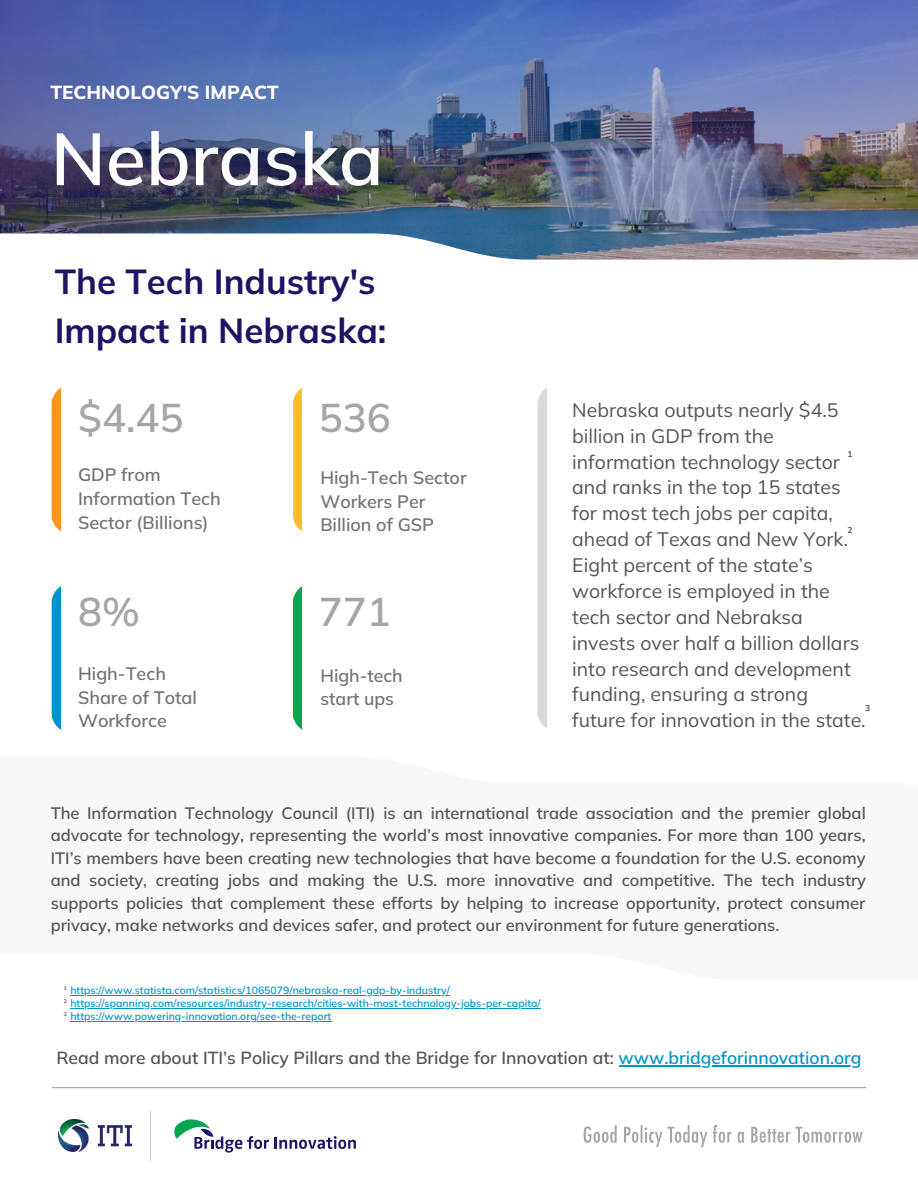
<style>
.page{position:relative;width:918px;height:1188px;background:#fff}
.page>*{position:absolute;margin:0;border:0;box-sizing:border-box;transform-origin:0 0}
.t1{font:600 73.5px "Mulish";color:#fff}
.t2{font:600 40.05px "Mulish";color:#a6a6a6}
.t3{font:700 34.65px "Mulish";color:#1d1464}
.t4{font:19.5px/25.8px "Mulish";color:#545454}
.t5{font:800 18.9px "Mulish";color:#fff}
.t6{font:600 17.85px/23.7px "Mulish";color:#737373}
.t7{font:600 17.7px "Mulish";color:#737373}
.t8{font:600 17.4px "Mulish";color:#545454}
.t9{font:600 16.5px/22.5px "Mulish";color:#545454;text-align:justify}
.t10{font:600 10.5px "Mulish";color:#0095c7}
.t11{font:700 8.55px "Mulish";color:#545454}
.t12{font:700 5.25px "Mulish";color:#545454}
.s1{color:#0095c7}
</style>
<div class="page">
<img style="left:58px;top:1120px;width:74px;height:31px">
<hr style="left:150px;top:1111px;width:1px;height:50px;background:#a5a5a5">
<img style="left:0;top:0;width:918px;height:233px">
<svg style="left:0;top:233px;width:918px;height:203px"></svg>
<hr style="left:52px;top:1087px;width:814px;height:1px;background:#a6a6a6">
<div style="left:52px;top:598px;width:11px;height:121px;background:#7a9570"></div>
<div style="left:52px;top:583px;width:104px;height:150px;background:#0095c7;border-radius:19px"></div>
<div style="left:61px;top:574px;width:125px;height:168px;background:#fff"></div>
<div style="left:293px;top:598px;width:11px;height:121px;background:#b39c26"></div>
<div style="left:293px;top:583px;width:105px;height:150px;background:#02a94f;border-radius:19px"></div>
<div style="left:303px;top:574px;width:124px;height:168px;background:#fff"></div>
<div style="left:52px;top:385px;width:104px;height:149px;background:#f89717;border-radius:19px"></div>
<div style="left:61px;top:376px;width:125px;height:167px;background:#fff"></div>
<div style="left:537px;top:385px;width:105px;height:346px;background:#d9d9d9;border-radius:19px"></div>
<div style="left:547px;top:350px;width:125px;height:415px;background:#fff"></div>
<div style="left:293px;top:385px;width:105px;height:149px;background:#fdc029;border-radius:19px"></div>
<div style="left:303px;top:376px;width:124px;height:167px;background:#fff"></div>
<svg style="left:174px;top:1119px;width:95px;height:34px"></svg>
<svg style="left:275px;top:1136px;width:81px;height:13px"></svg>
<svg style="left:584px;top:1125px;width:279px;height:22px"></svg>
<hr style="left:619px;top:1065px;width:243px;height:1px;background:#0095c7">
<hr style="left:70px;top:995px;width:380px;height:1px;background:#0095c7">
<hr style="left:70px;top:1008px;width:471px;height:1px;background:#0095c7">
<hr style="left:70px;top:1021px;width:261px;height:1px;background:#0095c7">
<p class="t5" style="left:50px;top:80px;width:230px">TECHNOLOGY'S IMPACT</p>
<p class="t1" style="left:51px;top:111px;width:334px">Nebraska</p>
<p class="t3" style="left:55px;top:259px;width:322px">The Tech Industry's</p>
<p class="t3" style="left:55px;top:308px;width:333px">Impact in Nebraska:</p>
<p class="t2" style="left:78px;top:392px;width:107px">$4.45</p>
<p class="t2" style="left:319px;top:392px;width:73px">536</p>
<p class="t6" style="left:78px;top:463px;width:144px">GDP from<br>Information Tech<br>Sector (Billions)</p>
<p class="t6" style="left:320px;top:465px;width:148px">High-Tech Sector<br>Workers Per<br>Billion of GSP</p>
<p class="t2" style="left:78px;top:586px;width:63px">8%</p>
<p class="t2" style="left:319px;top:586px;width:73px">771</p>
<p class="t6" style="left:78px;top:661px;width:120px">High-Tech<br>Share of Total<br>Workforce</p>
<p class="t7" style="left:320px;top:664px;width:84px">High-tech</p>
<p class="t7" style="left:320px;top:687px;width:75px">start ups</p>
<p class="t4" style="left:572px;top:397px;width:295px">Nebraska outputs nearly $4.5 billion in GDP from the information technology sector and ranks in the top 15 states for most tech jobs per capita, ahead of Texas and New York.<br>Eight percent of the state’s workforce is employed in the tech sector and Nebraksa invests over half a billion dollars into research and development funding, ensuring a strong future for innovation in the state.</p>
<p class="t11" style="left:848px;top:449px;width:7px">1</p>
<p class="t11" style="left:848px;top:524px;width:7px">2</p>
<p class="t11" style="left:865px;top:702px;width:7px">3</p>
<p class="t9" style="left:51px;top:801px;width:817px">The Information Technology Council (ITI) is an international trade association and the premier global advocate for technology, representing the world’s most innovative companies. For more than 100 years, ITI’s members have been creating new technologies that have become a foundation for the U.S. economy and society, creating jobs and making the U.S. more innovative and competitive. The tech industry supports policies that complement these efforts by helping to increase opportunity, protect consumer privacy, make networks and devices safer, and protect our environment for future generations.</p>
<p class="t10" style="left:70px;top:984px;width:381px">https://www.statista.com/statistics/1065079/nebraska-real-gdp-by-industry/</p>
<p class="t10" style="left:70px;top:997px;width:472px">https://spanning.com/resources/industry-research/cities-with-most-technology-jobs-per-capita/</p>
<p class="t10" style="left:70px;top:1010px;width:263px">https://www.powering-innovation.org/see-the-report</p>
<p class="t12" style="left:64px;top:985px;width:5px">1</p>
<p class="t12" style="left:64px;top:998px;width:5px">2</p>
<p class="t12" style="left:64px;top:1011px;width:5px">3</p>
<p class="t8" style="left:56px;top:1047px;width:807px">Read more about ITI’s Policy Pillars and the Bridge for Innovation at: <span class="s1">www.bridgeforinnovation.org</span></p>
</div>
